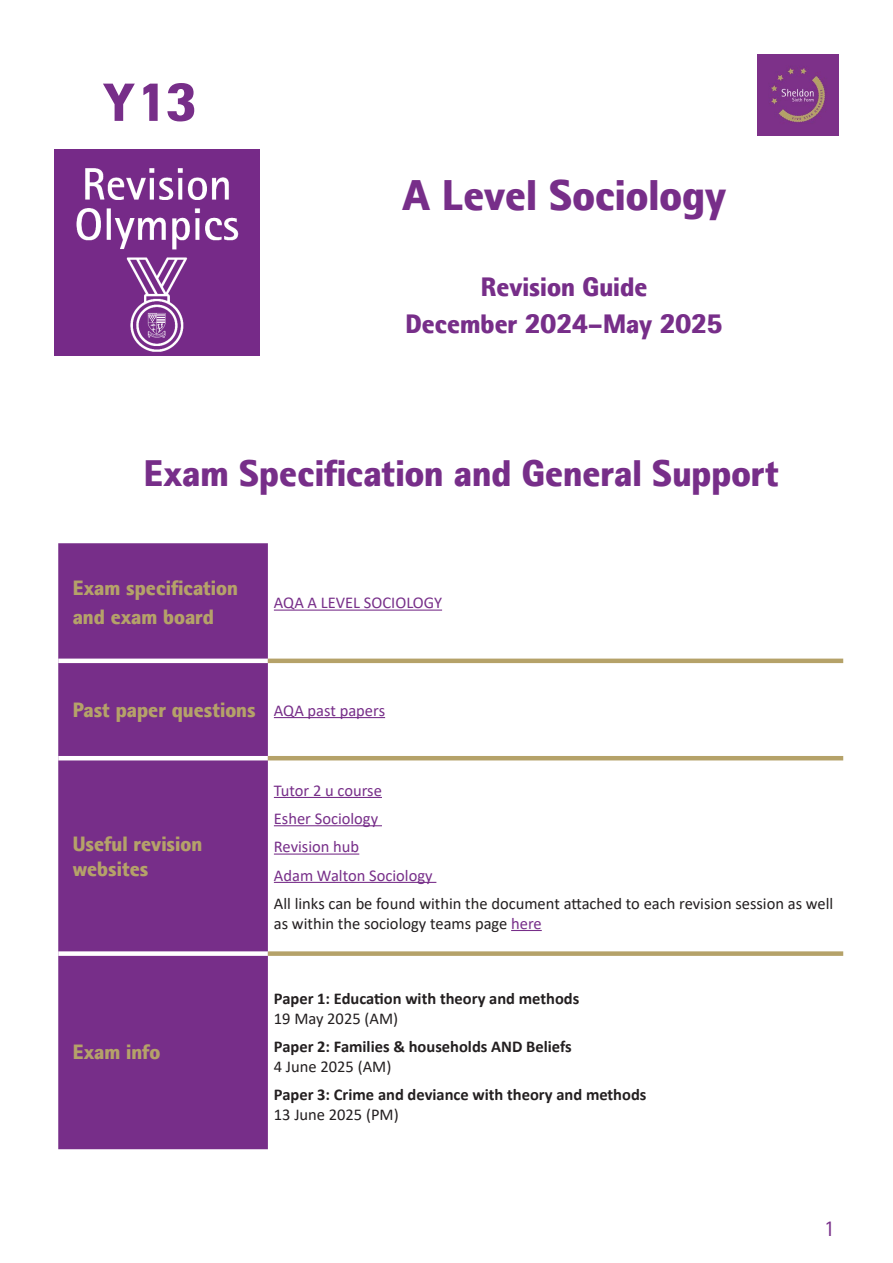
<style>
.page{position:relative;width:893px;height:1263px;background:#fff}
.page>*{position:absolute;margin:0;border:0;box-sizing:border-box;transform-origin:0 0}
.t1{font:900 54px "Rotis II Sans Pro";color:#772e89}
.t2{font:900 43.5px "Rotis II Sans Pro";color:#772e89}
.t3{font:900 37.5px "Rotis II Sans Pro";color:#772e89}
.t4{font:900 27px "Rotis II Sans Pro";color:#772e89}
.t5{font:900 21px/25.2px "Rotis II Sans Pro";color:#b5a269}
.t6{font:21px "Rotis II Sans Pro";color:#772e89}
.basic_body{font:16.5px/19.8px "Calibri";color:#231f20}
.basic_body-2{font:700 16.5px "Calibri";color:#231f20}
.basic_body-3{font:16.5px "Calibri";color:#772e89}
.s1{color:#772e89}
</style>
<div class="page">
<img style="left:54px;top:150px;width:205px;height:205px">
<img style="left:758px;top:54px;width:81px;height:81px">
<div style="left:58px;top:543px;width:210px;height:606px;background:#772e89"></div>
<hr style="left:58px;top:659px;width:210px;height:4px;background:#fff">
<hr style="left:58px;top:756px;width:210px;height:4px;background:#fff">
<div style="left:58px;top:951px;width:210px;height:5px;background:#fff"></div>
<hr style="left:268px;top:659px;width:575px;height:4px;background:#b5a269">
<hr style="left:268px;top:756px;width:575px;height:4px;background:#b5a269">
<div style="left:268px;top:951px;width:575px;height:5px;background:#b5a269"></div>
<hr style="left:274px;top:609px;width:168px;height:2px;background:#772e89">
<hr style="left:274px;top:717px;width:111px;height:1px;background:#772e89">
<hr style="left:274px;top:797px;width:108px;height:1px;background:#772e89">
<hr style="left:274px;top:825px;width:108px;height:1px;background:#772e89">
<hr style="left:274px;top:853px;width:85px;height:2px;background:#772e89">
<hr style="left:274px;top:882px;width:162px;height:1px;background:#772e89">
<hr style="left:511px;top:930px;width:31px;height:1px;background:#772e89">
<h1 class="t1" style="left:103px;top:71px;width:96px">Y13</h1>
<p class="t2" style="left:402px;top:170px;width:325px">A Level Sociology</p>
<p class="t4" style="left:481px;top:271px;width:168px">Revision Guide</p>
<p class="t4" style="left:405px;top:308px;width:319px">December 2024–May 2025</p>
<p class="t3" style="left:144px;top:451px;width:636px">Exam Specification and General Support</p>
<p class="t5" style="left:73px;top:575px;width:167px">Exam specification</p>
<p class="t5" style="left:73px;top:605px;width:143px">and exam board</p>
<p class="basic_body-3" style="left:274px;top:591px;width:170px">AQA A LEVEL SOCIOLOGY</p>
<p class="t5" style="left:73px;top:697px;width:184px">Past paper questions</p>
<p class="basic_body-3" style="left:274px;top:699px;width:113px">AQA past papers</p>
<p class="t5" style="left:73px;top:831px;width:131px">Useful revision websites</p>
<p class="t5" style="left:73px;top:1039px;width:89px">Exam info</p>
<p class="basic_body-3" style="left:274px;top:779px;width:110px">Tutor 2 u course</p>
<p class="basic_body-3" style="left:274px;top:807px;width:106px">Esher Sociology</p>
<p class="basic_body-3" style="left:274px;top:835px;width:87px">Revision hub</p>
<p class="basic_body-3" style="left:274px;top:863px;width:160px">Adam Walton Sociology</p>
<p class="basic_body" style="left:274px;top:893px;width:561px">All links can be found within the document attached to each revision session as well as within the sociology teams page <span class="s1">here</span></p>
<p class="basic_body-2" style="left:274px;top:987px;width:307px">Paper 1: Education with theory and methods</p>
<p class="basic_body" style="left:274px;top:1008px;width:126px">19 May 2025 (AM)</p>
<p class="basic_body-2" style="left:274px;top:1035px;width:299px">Paper 2: Families &amp; households AND Beliefs</p>
<p class="basic_body" style="left:274px;top:1056px;width:119px">4 June 2025 (AM)</p>
<p class="basic_body-2" style="left:274px;top:1083px;width:374px">Paper 3: Crime and deviance with theory and methods</p>
<p class="basic_body" style="left:274px;top:1104px;width:126px">13 June 2025 (PM)</p>
<p class="t6" style="left:824px;top:1217px;width:12px">1</p>
</div>
